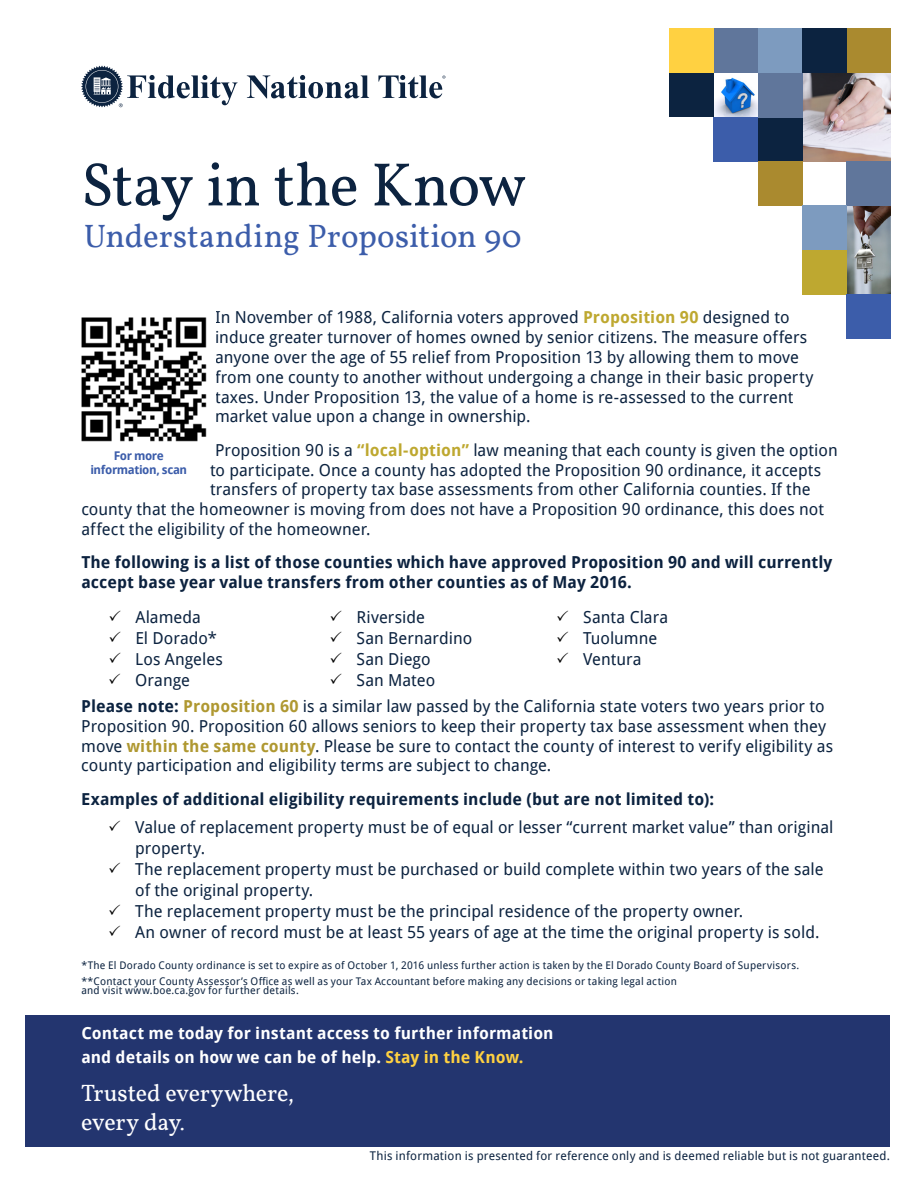
<style>
.page{position:relative;width:918px;height:1188px;background:#fff}
.page>*{position:absolute;margin:0;border:0;box-sizing:border-box;transform-origin:0 0}
.t1{font:61.5px "Vollkorn";letter-spacing:-.03em;color:#0c2340}
.t2{font:33px "Vollkorn";color:#3c5daa}
.t3{font:24px/28.8px "Vollkorn";letter-spacing:-.01em;color:#fff}
.t4{font:16.5px/19.8px "Droid Sans";color:#0c2340}
.t5{font:700 16.5px/19.8px "Droid Sans";letter-spacing:.005em;color:#0c223f}
.t6{font:700 16.5px/24px "Droid Sans";letter-spacing:.005em;color:#fff}
.t7{font:700 16.5px "Droid Sans";letter-spacing:.005em;color:#0c2340}
.t8{font:12px "Droid Sans";letter-spacing:.015em;color:#0c2340}
.t9{font:700 12px/14.4px "Droid Sans";letter-spacing:-.035em;color:#3c5daa;text-align:center}
.t10{font:10.5px/15.8px "Droid Sans";letter-spacing:.02em;color:#0c2340}
.s1{font-weight:700;color:#bea830}
.s2{color:#000}
.s3{font-weight:700}
.s4{font-weight:700;color:#af9831}
.s5{color:#ffd141}
</style>
<div class="page">
<img style="left:81px;top:317px;width:126px;height:125px">
<img style="left:847px;top:206px;width:44px;height:88px">
<img style="left:714px;top:77px;width:44px;height:40px">
<img style="left:802px;top:73px;width:89px;height:88px">
<svg style="left:247px;top:75px;width:122px;height:23px"></svg>
<svg style="left:378px;top:75px;width:67px;height:23px"></svg>
<svg style="left:81px;top:65px;width:157px;height:42px"></svg>
<div style="left:26px;top:1015px;width:864px;height:132px;background:#23356f"></div>
<div style="left:714px;top:28px;width:44px;height:45px;background:#60769b"></div>
<div style="left:758px;top:28px;width:44px;height:45px;background:#7d9bbf"></div>
<div style="left:847px;top:28px;width:44px;height:45px;background:#aa8a2f"></div>
<div style="left:758px;top:117px;width:44px;height:45px;background:#0c2340"></div>
<div style="left:758px;top:161px;width:44px;height:45px;background:#aa8a2f"></div>
<div style="left:847px;top:161px;width:44px;height:45px;background:#60769b"></div>
<div style="left:802px;top:206px;width:45px;height:44px;background:#7d9bbf"></div>
<div style="left:802px;top:250px;width:45px;height:44px;background:#bea830"></div>
<div style="left:847px;top:294px;width:44px;height:45px;background:#3c5daa"></div>
<div style="left:669px;top:73px;width:45px;height:44px;background:#0c2340"></div>
<div style="left:714px;top:117px;width:44px;height:44px;background:#3c5daa"></div>
<div style="left:758px;top:73px;width:44px;height:44px;background:#60769b"></div>
<div style="left:669px;top:28px;width:45px;height:45px;background:#ffd141"></div>
<div style="left:802px;top:28px;width:45px;height:45px;background:#0c2340"></div>
<h1 class="t1" style="left:81px;top:148px;width:447px">Stay in the Know</h1>
<h2 class="t2" style="left:84px;top:216px;width:440px">Understanding Proposition 90</h2>
<p class="t4" style="left:215px;top:307px;width:600px">In November of 1988, California voters approved <span class="s1">Proposition 90</span> designed to induce greater turnover of homes owned by senior citizens. The measure offers anyone over the age of 55 relief from Proposition 13 by allowing them to move from one county to another without undergoing a change in their basic property taxes. Under Proposition 13, the value of a home is re-assessed to the current market value upon a change in ownership.</p>
<p class="t4" style="left:215px;top:439px;width:624px">Proposition 90 is a <span class="s1">“local-option”</span> law meaning that each county is given the option</p>
<p class="t4" style="left:210px;top:459px;width:613px">to participate. Once a county has adopted the Proposition 90 ordinance, it accepts</p>
<p class="t4" style="left:210px;top:479px;width:602px">transfers of property tax base assessments from other California counties. If the</p>
<p class="t4" style="left:81px;top:499px;width:744px">county that the homeowner is moving from does not have a Proposition 90 ordinance, this does not</p>
<p class="t4" style="left:81px;top:519px;width:291px">affect the eligibility of the homeowner.</p>
<p class="t5" style="left:81px;top:552px;width:753px">The following is a list of those counties which have approved Proposition 90 and will currently accept base year value transfers from other counties as of May 2016.</p>
<p class="t4" style="left:108px;top:606px;width:94px"><span class="s2">✓</span> Alameda</p>
<p class="t4" style="left:108px;top:627px;width:110px"><span class="s2">✓</span> El Dorado*</p>
<p class="t4" style="left:108px;top:648px;width:116px"><span class="s2">✓</span> Los Angeles</p>
<p class="t4" style="left:81px;top:666px;width:745px;line-height:26.5px;text-indent:27px"><span class="s2">✓</span> Orange<br><span class="s3">Please note:</span> <span class="s4">Proposition 60</span> is a similar law passed by the California state voters two years prior to</p>
<p class="t4" style="left:81px;top:716px;width:753px">Proposition 90. Proposition 60 allows seniors to keep their property tax base assessment when they move <span class="s4">within the same county</span>. Please be sure to contact the county of interest to verify eligibility as county participation and eligibility terms are subject to change.</p>
<p class="t7" style="left:81px;top:787px;width:634px">Examples of additional eligibility requirements include (but are not limited to):</p>
<p class="t4" style="left:135px;top:816px;width:700px;line-height:21px;text-indent:-27px"><span class="s2">✓</span> Value of replacement property must be of equal or lesser “current market value” than original property.</p>
<p class="t4" style="left:135px;top:858px;width:690px;line-height:21px;text-indent:-27px"><span class="s2">✓</span> The replacement property must be purchased or build complete within two years of the sale of the original property.</p>
<p class="t4" style="left:108px;top:900px;width:637px"><span class="s2">✓</span> The replacement property must be the principal residence of the property owner.</p>
<p class="t4" style="left:108px;top:921px;width:713px"><span class="s2">✓</span> An owner of record must be at least 55 years of age at the time the original property is sold.</p>
<p class="t10" style="left:81px;top:957px;width:719px">*The El Dorado County ordinance is set to expire as of October 1, 2016 unless further action is taken by the El Dorado County Board of Supervisors. **Contact your County Assessor’s Office as well as your Tax Accountant before making any decisions or taking legal action</p>
<p class="t10" style="left:81px;top:982px;width:219px">and visit www.boe.ca.gov for further details.</p>
<p class="t9" style="left:90px;top:448px;width:98px">For more information, scan</p>
<p class="t4" style="left:556px;top:607px;width:113px"><span class="s2">✓</span> Santa Clara</p>
<p class="t4" style="left:556px;top:628px;width:103px"><span class="s2">✓</span> Tuolumne</p>
<p class="t4" style="left:556px;top:649px;width:87px"><span class="s2">✓</span> Ventura</p>
<p class="t4" style="left:330px;top:607px;width:97px"><span class="s2">✓</span> Riverside</p>
<p class="t4" style="left:330px;top:628px;width:144px"><span class="s2">✓</span> San Bernardino</p>
<p class="t4" style="left:330px;top:649px;width:103px"><span class="s2">✓</span> San Diego</p>
<p class="t4" style="left:330px;top:670px;width:107px"><span class="s2">✓</span> San Mateo</p>
<p class="t6" style="left:81px;top:1020px;width:474px">Contact me today for instant access to further information and details on how we can be of help. <span class="s5">Stay in the Know.</span></p>
<h3 class="t3" style="left:81px;top:1078px;width:215px">Trusted everywhere, every day.</h3>
<p class="t8" style="left:370px;top:1148px;width:521px">This information is presented for reference only and is deemed reliable but is not guaranteed.</p>
</div>
